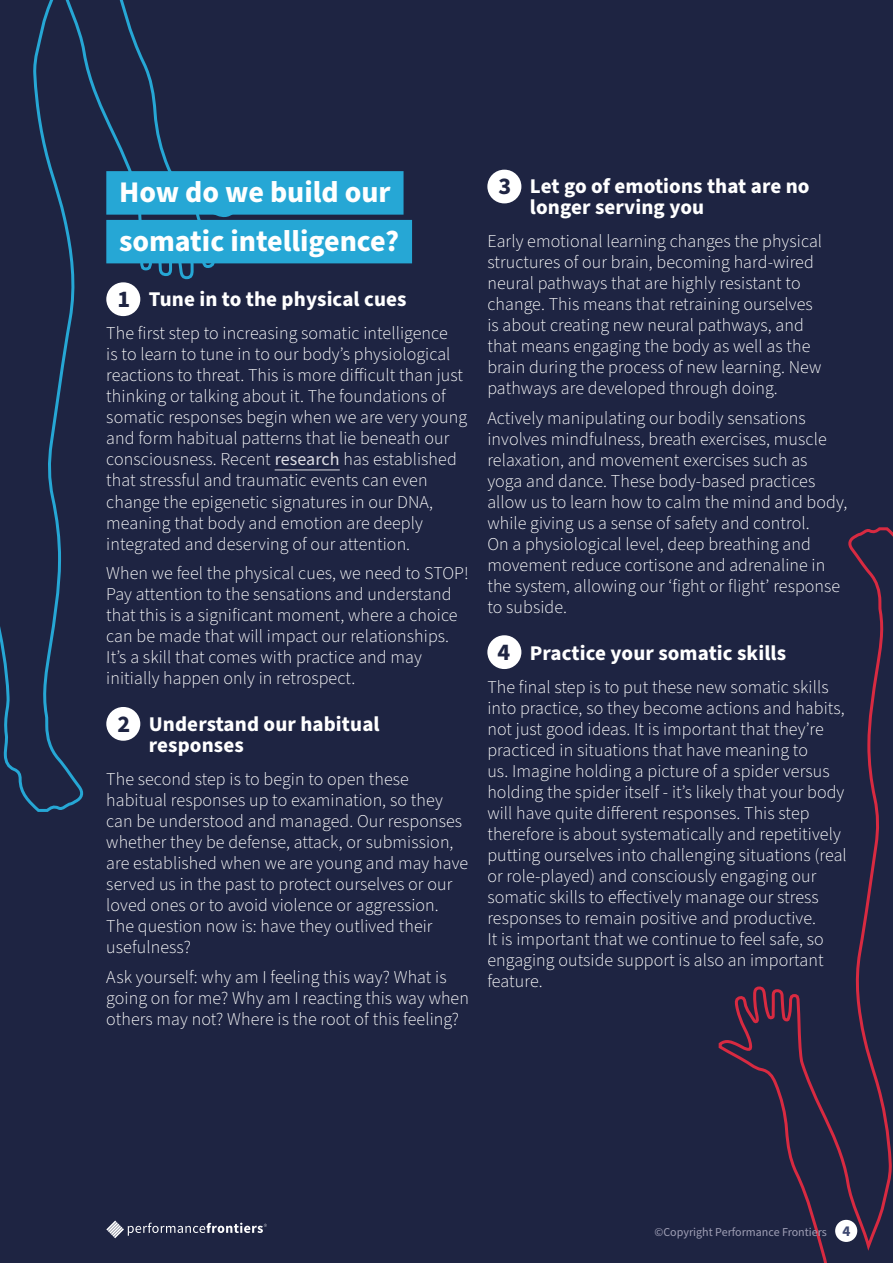
<style>
.page{position:relative;width:893px;height:1263px;background:#1e2442}
.page>*{position:absolute;margin:0;border:0;box-sizing:border-box;transform-origin:0 0}
.t1{font:700 30px/48.8px "Source Sans Pro";color:#fff}
.t2{font:700 24px "Source Sans Pro";color:#1e2442}
.t3{font:700 21px/21px "Source Sans Pro";letter-spacing:.005em;color:#fff}
.t4{font:300 18px/21px "Source Sans Pro";letter-spacing:.005em;color:#fff}
.t5{font:12px "Source Sans Pro";color:#9f9fb5}
.s1{font-weight:400;color:#dfdfe6}
.s2{font-weight:700;font-size:15px;color:#3f4971}
</style>
<div class="page">
<svg style="left:0;top:0;width:235px;height:812px"></svg>
<svg style="left:718px;top:527px;width:175px;height:736px"></svg>
<div style="left:835px;top:1220px;width:22px;height:22px;background:#fff;border-radius:50%"></div>
<svg style="left:106px;top:1220px;width:161px;height:18px"></svg>
<div style="left:106px;top:171px;width:298px;height:44px;background:#26a7d5"></div>
<div style="left:106px;top:220px;width:306px;height:43px;background:#26a7d5"></div>
<hr style="left:275px;top:470px;width:65px;height:1px;background:#dfdfe6">
<div style="left:106px;top:282px;width:34px;height:34px;background:#fff;border-radius:17px"></div>
<div style="left:106px;top:707px;width:34px;height:34px;background:#fff;border-radius:17px"></div>
<div style="left:487px;top:170px;width:34px;height:33px;background:#fff;border-radius:17px"></div>
<div style="left:487px;top:635px;width:34px;height:34px;background:#fff;border-radius:17px"></div>
<h1 class="t1" style="left:119px;top:168px;width:282px">How do we build our somatic intelligence?</h1>
<p class="t3" style="left:149px;top:289px;width:259px">Tune in to the physical cues</p>
<p class="t4" style="left:106px;top:323px;width:362px">The first step to increasing somatic intelligence<br>is to learn to tune in to our body’s physiological reactions to threat. This is more difficult than just thinking or talking about it. The foundations of somatic responses begin when we are very young and form habitual patterns that lie beneath our consciousness. Recent <span class="s1">research</span> has established that stressful and traumatic events can even change the epigenetic signatures in our DNA, meaning that body and emotion are deeply integrated and deserving of our attention.</p>
<p class="t4" style="left:106px;top:563px;width:364px">When we feel the physical cues, we need to STOP!<br>Pay attention to the sensations and understand that this is a significant moment, where a choice can be made that will impact our relationships.<br>It’s a skill that comes with practice and may initially happen only in retrospect.</p>
<p class="t3" style="left:149px;top:713px;width:232px">Understand our habitual responses</p>
<p class="t4" style="left:106px;top:769px;width:363px">The second step is to begin to open these habitual responses up to examination, so they can be understood and managed. Our responses whether they be defense, attack, or submission, are established when we are young and may have served us in the past to protect ourselves or our loved ones or to avoid violence or aggression.<br>The question now is: have they outlived their usefulness?</p>
<p class="t4" style="left:106px;top:967px;width:364px">Ask yourself: why am I feeling this way? What is going on for me? Why am I reacting this way when others may not? Where is the root of this feeling?</p>
<h2 class="t2" style="left:117px;top:283px;width:14px">1</h2>
<h2 class="t2" style="left:117px;top:707px;width:14px">2</h2>
<p class="t3" style="left:530px;top:176px;width:281px">Let go of emotions that are no longer serving you</p>
<p class="t4" style="left:487px;top:232px;width:336px">Early emotional learning changes the physical structures of our brain, becoming hard-wired neural pathways that are highly resistant to change. This means that retraining ourselves is about creating new neural pathways, and that means engaging the body as well as the brain during the process of new learning. New pathways are developed through doing.</p>
<p class="t4" style="left:487px;top:408px;width:362px">Actively manipulating our bodily sensations involves mindfulness, breath exercises, muscle relaxation, and movement exercises such as<br>yoga and dance. These body-based practices allow us to learn how to calm the mind and body, while giving us a sense of safety and control.<br>On a physiological level, deep breathing and movement reduce cortisone and adrenaline in the system, allowing our ‘fight or flight’ response to subside.</p>
<p class="t3" style="left:530px;top:642px;width:258px">Practice your somatic skills</p>
<p class="t4" style="left:487px;top:677px;width:361px">The final step is to put these new somatic skills into practice, so they become actions and habits, not just good ideas. It is important that they’re practiced in situations that have meaning to<br>us. Imagine holding a picture of a spider versus holding the spider itself - it’s likely that your body will have quite different responses. This step therefore is about systematically and repetitively putting ourselves into challenging situations (real or role-played) and consciously engaging our somatic skills to effectively manage our stress responses to remain positive and productive.<br>It is important that we continue to feel safe, so engaging outside support is also an important feature.</p>
<h2 class="t2" style="left:499px;top:170px;width:14px">3</h2>
<h2 class="t2" style="left:497px;top:636px;width:14px">4</h2>
<p class="t5" style="left:654px;top:1224px;width:197px">©Copyright Performance Frontiers <span class="s2">4</span></p>
</div>
